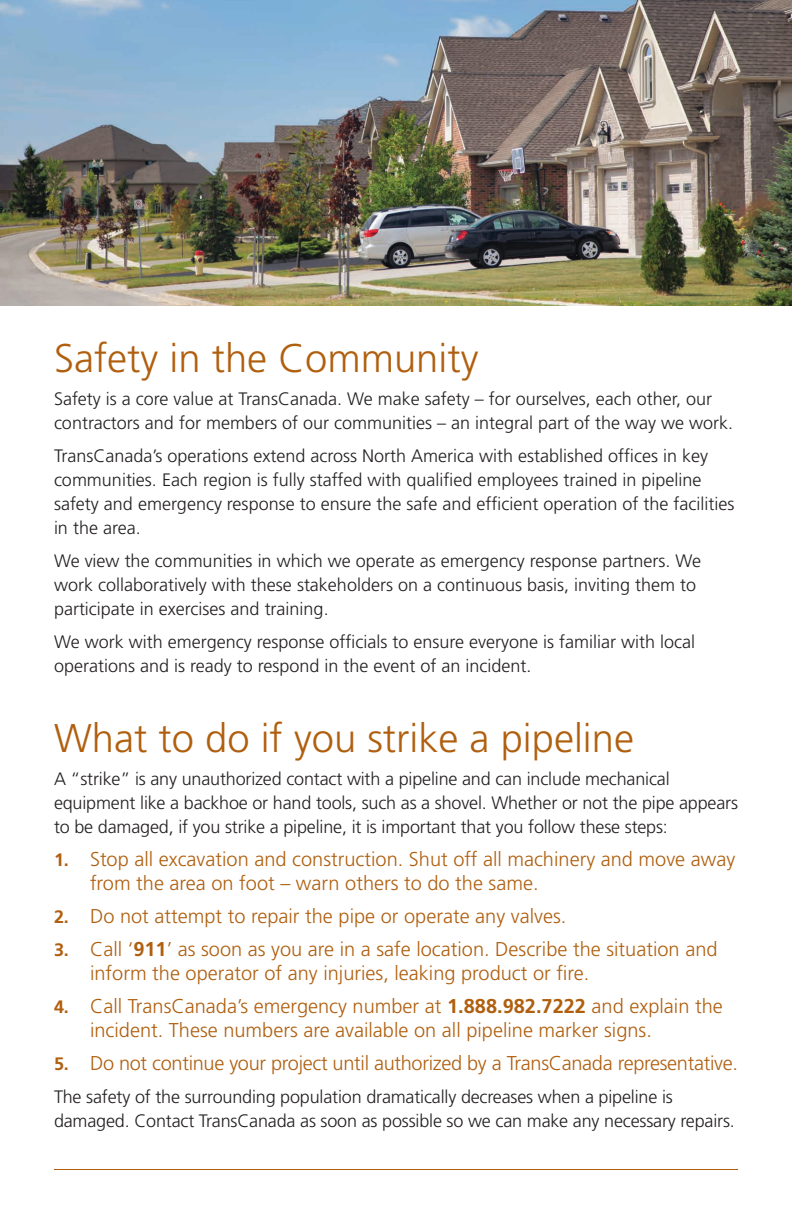
<style>
.page{position:relative;width:792px;height:1224px;background:#fff}
.page>*{position:absolute;margin:0;border:0;box-sizing:border-box;transform-origin:0 0}
.t1{font:300 40px "Frutiger";color:#b05f0f}
.t2{font:300 20px/24px "Frutiger";color:#b05f0f}
.Text{font:300 18px/24px "Frutiger";color:#231f20}
.s1{font-weight:700;font-size:18px}
.s2{font-weight:700}
</style>
<div class="page">
<hr style="left:54px;top:1169px;width:684px;height:1px;background:#b05f0f">
<img style="left:0;top:0;width:792px;height:306px">
<p class="t1" style="left:54px;top:336px;width:426px">Safety in the Community</p>
<p class="Text" style="left:54px;top:387px;width:681px">Safety is a core value at TransCanada. We make safety – for ourselves, each other, our contractors and for members of our communities – an integral part of the way we work.</p>
<p class="Text" style="left:54px;top:444px;width:682px">TransCanada’s operations extend across North America with established offices in key communities. Each region is fully staffed with qualified employees trained in pipeline safety and emergency response to ensure the safe and efficient operation of the facilities in the area.</p>
<p class="Text" style="left:54px;top:549px;width:649px">We view the communities in which we operate as emergency response partners. We work collaboratively with these stakeholders on a continuous basis, inviting them to participate in exercises and training.</p>
<p class="Text" style="left:54px;top:630px;width:643px">We work with emergency response officials to ensure everyone is familiar with local operations and is ready to respond in the event of an incident.</p>
<p class="t1" style="left:54px;top:716px;width:582px">What to do if you strike a pipeline</p>
<p class="Text" style="left:54px;top:767px;width:686px">A “strike” is any unauthorized contact with a pipeline and can include mechanical equipment like a backhoe or hand tools, such as a shovel. Whether or not the pipe appears to be damaged, if you strike a pipeline, it is important that you follow these steps:</p>
<p class="t2" style="left:90px;top:847px;width:647px;text-indent:-36px"><span class="s1">1.</span> Stop all excavation and construction. Shut off all machinery and move away from the area on foot – warn others to do the same.</p>
<p class="t2" style="left:54px;top:904px;width:514px"><span class="s1">2.</span> Do not attempt to repair the pipe or operate any valves.</p>
<p class="t2" style="left:90px;top:937px;width:629px;text-indent:-36px"><span class="s1">3.</span> Call ‘<span class="s2">911</span>’ as soon as you are in a safe location. Describe the situation and inform the operator of any injuries, leaking product or fire.</p>
<p class="t2" style="left:90px;top:994px;width:634px;text-indent:-36px"><span class="s1">4.</span> Call TransCanada’s emergency number at <span class="s2">1.888.982.7222</span> and explain the incident. These numbers are available on all pipeline marker signs.</p>
<p class="t2" style="left:54px;top:1051px;width:686px"><span class="s1">5.</span> Do not continue your project until authorized by a TransCanada representative.</p>
<p class="Text" style="left:54px;top:1085px;width:682px">The safety of the surrounding population dramatically decreases when a pipeline is damaged. Contact TransCanada as soon as possible so we can make any necessary repairs.</p>
</div>
